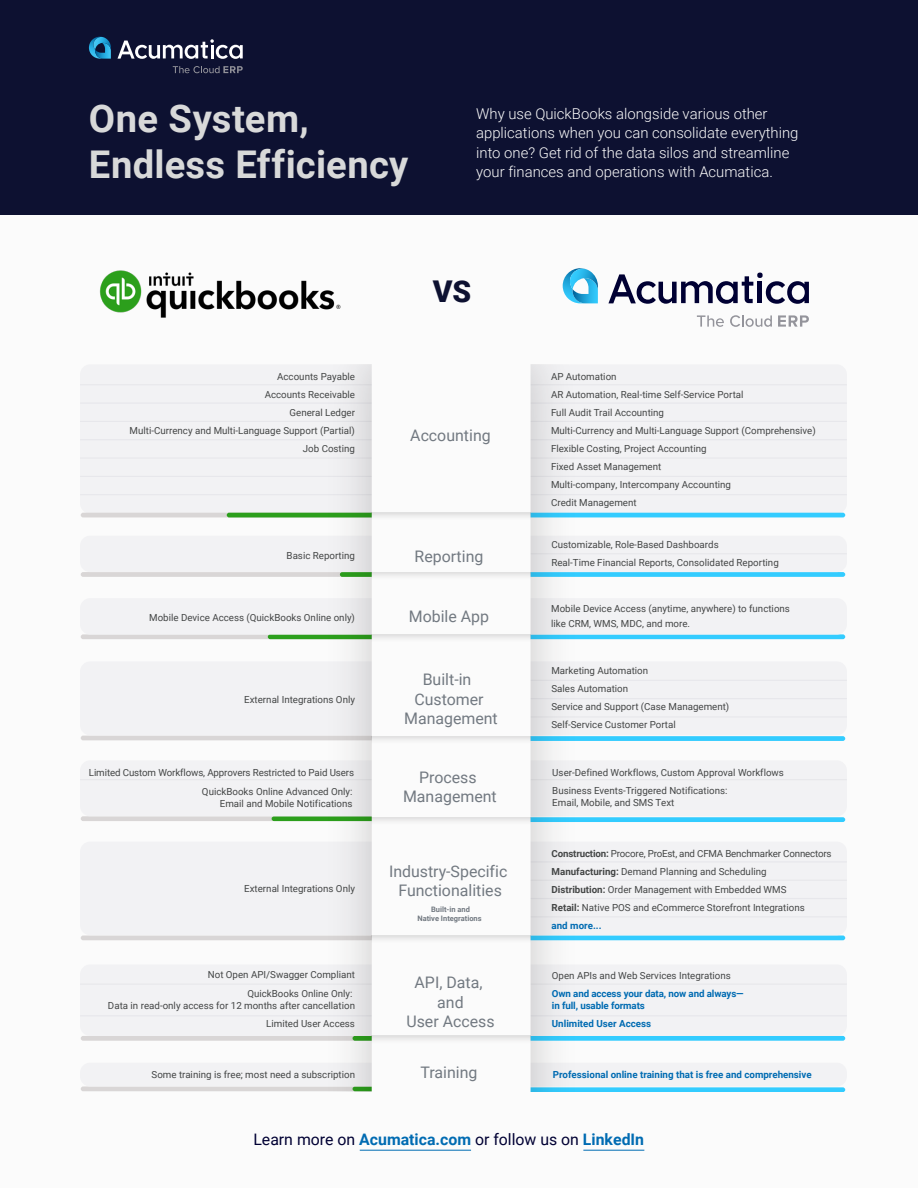
<style>
.page{position:relative;width:918px;height:1188px;background:#fff}
.page>*{position:absolute;margin:0;border:0;box-sizing:border-box;transform-origin:0 0}
.t1{font:700 38.25px/45.9px "Roboto";letter-spacing:.005em;color:#d8d9d9}
.t2{font:900 30px "Roboto";color:#0d1131}
.t3{font:15.9px/19px "Roboto";color:#727981;text-align:center}
.t4{font:15.9px "Roboto";color:#003}
.t5{font:300 14.85px/19.5px "Roboto";color:#fbfbfb}
.t6{font:9.75px/18px "Roboto";color:#444646}
.t7{font:700 9.75px/12px "Roboto";color:#006bb2}
.t8{font:700 7.5px/9px "Roboto";color:#727981;text-align:center}
.s1{font-weight:700}
.s2{font-weight:700;color:#006bb2}
</style>
<div class="page">
<div style="left:0;top:190px;width:918px;height:998px;background:#fbfbfb"></div>
<div style="left:80px;top:364px;width:767px;height:150px;background:#f2f2f4;border-radius:10px"></div>
<hr style="left:517px;top:513px;width:328px;height:4px;background:#3cf;border-radius:2px">
<svg style="left:81px;top:513px;width:147px;height:4px"></svg>
<hr style="left:227px;top:513px;width:207px;height:4px;background:#2c9f1c;border-radius:2px">
<div style="left:517px;top:572px;width:328px;height:5px;background:#3cf;border-radius:2px"></div>
<svg style="left:81px;top:572px;width:227px;height:5px"></svg>
<div style="left:517px;top:634px;width:328px;height:5px;background:#3cf;border-radius:2px"></div>
<svg style="left:81px;top:634px;width:188px;height:5px"></svg>
<div style="left:268px;top:634px;width:166px;height:5px;background:#2c9f1c;border-radius:2px"></div>
<svg style="left:81px;top:736px;width:227px;height:4px"></svg>
<svg style="left:81px;top:816px;width:192px;height:5px"></svg>
<div style="left:272px;top:816px;width:162px;height:5px;background:#2c9f1c;border-radius:2px"></div>
<svg style="left:81px;top:936px;width:227px;height:4px"></svg>
<svg style="left:81px;top:1036px;width:227px;height:5px"></svg>
<div style="left:517px;top:736px;width:328px;height:5px;background:#3cf;border-radius:2px"></div>
<div style="left:517px;top:817px;width:328px;height:5px;background:#3cf;border-radius:2px"></div>
<hr style="left:517px;top:936px;width:328px;height:4px;background:#3cf;border-radius:2px">
<div style="left:517px;top:1036px;width:328px;height:5px;background:#3cf;border-radius:2px"></div>
<div style="left:517px;top:1087px;width:328px;height:5px;background:#3cf;border-radius:2px"></div>
<svg style="left:81px;top:1086px;width:227px;height:5px"></svg>
<div style="left:80px;top:536px;width:767px;height:36px;background:#f2f2f4;border-radius:10px"></div>
<div style="left:80px;top:598px;width:767px;height:37px;background:#f2f2f4;border-radius:10px"></div>
<div style="left:80px;top:661px;width:767px;height:74px;background:#f2f2f4;border-radius:10px"></div>
<div style="left:80px;top:760px;width:767px;height:56px;background:#f2f2f4;border-radius:10px"></div>
<div style="left:80px;top:842px;width:767px;height:93px;background:#f2f2f4;border-radius:10px"></div>
<div style="left:80px;top:964px;width:767px;height:72px;background:#f2f2f4;border-radius:10px"></div>
<div style="left:80px;top:1063px;width:767px;height:23px;background:#f2f2f4;border-radius:10px"></div>
<hr style="left:80px;top:384px;width:767px;height:1px;background:#e7e7eb">
<hr style="left:80px;top:403px;width:767px;height:1px;background:#e7e7eb">
<hr style="left:80px;top:421px;width:767px;height:1px;background:#e7e7eb">
<hr style="left:80px;top:439px;width:767px;height:1px;background:#e7e7eb">
<hr style="left:80px;top:457px;width:767px;height:2px;background:#e7e7eb">
<hr style="left:80px;top:476px;width:767px;height:1px;background:#e7e7eb">
<hr style="left:80px;top:494px;width:767px;height:1px;background:#e7e7eb">
<hr style="left:424px;top:680px;width:423px;height:1px;background:#e7e7eb">
<hr style="left:424px;top:698px;width:423px;height:1px;background:#e7e7eb">
<hr style="left:424px;top:716px;width:423px;height:2px;background:#e7e7eb">
<hr style="left:80px;top:779px;width:767px;height:1px;background:#e7e7eb">
<hr style="left:391px;top:553px;width:456px;height:1px;background:#e7e7eb">
<hr style="left:439px;top:861px;width:408px;height:1px;background:#e7e7eb">
<hr style="left:439px;top:880px;width:408px;height:1px;background:#e7e7eb">
<hr style="left:439px;top:898px;width:408px;height:1px;background:#e7e7eb">
<hr style="left:439px;top:916px;width:408px;height:1px;background:#e7e7eb">
<hr style="left:80px;top:984px;width:767px;height:1px;background:#e7e7eb">
<hr style="left:80px;top:1015px;width:767px;height:1px;background:#e7e7eb">
<div style="left:0;top:0;width:918px;height:214px;background:#0d1131"></div>
<img style="left:308px;top:303px;width:287px;height:789px">
<div style="left:372px;top:364px;width:159px;height:728px;background:#fbfbfb"></div>
<div style="left:287px;top:288px;width:303px;height:76px;background:#fbfbfb"></div>
<div style="left:372px;top:513px;width:159px;height:18px;background:linear-gradient(to right,#f8f8f8,#f8f8f8)"></div>
<div style="left:372px;top:572px;width:159px;height:18px;background:linear-gradient(to right,#f7f7f7,#f8f7f7)"></div>
<svg style="left:372px;top:634px;width:159px;height:19px"></svg>
<svg style="left:372px;top:736px;width:159px;height:18px"></svg>
<svg style="left:372px;top:817px;width:159px;height:19px"></svg>
<div style="left:372px;top:936px;width:159px;height:18px;background:linear-gradient(to right,#f8f8f8,#f8f8f8)"></div>
<div style="left:372px;top:1036px;width:159px;height:18px;background:linear-gradient(to right,#f8f7f7,#f8f8f8)"></div>
<svg style="left:118px;top:39px;width:125px;height:20px"></svg>
<svg style="left:89px;top:37px;width:22px;height:22px"></svg>
<svg style="left:173px;top:66px;width:70px;height:7px"></svg>
<img style="left:99px;top:270px;width:242px;height:48px">
<svg style="left:608px;top:273px;width:201px;height:31px"></svg>
<svg style="left:563px;top:268px;width:35px;height:35px"></svg>
<svg style="left:778px;top:315px;width:31px;height:12px"></svg>
<svg style="left:697px;top:315px;width:27px;height:12px"></svg>
<svg style="left:730px;top:315px;width:42px;height:12px"></svg>
<hr style="left:360px;top:1150px;width:111px;height:1px;background:#006bb2">
<hr style="left:583px;top:1150px;width:61px;height:1px;background:#006bb2">
<h1 class="t1" style="left:89px;top:94px;width:321px">One System,<br>Endless Efficiency</h1>
<h3 class="t5" style="left:476px;top:103px;width:324px">Why use QuickBooks alongside various other applications when you can consolidate everything into one? Get rid of the data silos and streamline your finances and operations with Acumatica.</h3>
<p class="t6" style="left:130px;top:367px;width:227px;text-align:right">Accounts Payable<br>Accounts Receivable<br>General Ledger<br>Multi-Currency and Multi-Language Support (Partial)<br>Job Costing</p>
<h2 class="t2" style="left:433px;top:270px;width:40px">VS</h2>
<h3 class="t3" style="left:410px;top:425px;width:82px">Accounting</h3>
<p class="t6" style="left:287px;top:547px;width:70px">Basic Reporting</p>
<p class="t6" style="left:149px;top:608px;width:207px">Mobile Device Access (QuickBooks Online only)</p>
<p class="t6" style="left:244px;top:690px;width:112px">External Integrations Only</p>
<p class="t6" style="left:89px;top:763px;width:267px;line-height:18.8px;text-align:right">Limited Custom Workflows, Approvers Restricted to Paid Users<br>QuickBooks Online Advanced Only:</p>
<p class="t6" style="left:220px;top:794px;width:134px">Email and Mobile Notifications</p>
<p class="t6" style="left:244px;top:879px;width:112px">External Integrations Only</p>
<p class="t6" style="left:208px;top:965px;width:149px">Not Open API/Swagger Compliant</p>
<p class="t6" style="left:108px;top:987px;width:249px;line-height:12px;text-align:right">QuickBooks Online Only:<br>Data in read-only access for 12 months after cancellation</p>
<p class="t6" style="left:266px;top:1015px;width:90px">Limited User Access</p>
<p class="t6" style="left:152px;top:1065px;width:205px">Some training is free; most need a subscription</p>
<h3 class="t3" style="left:415px;top:546px;width:70px">Reporting</h3>
<h3 class="t3" style="left:409px;top:606px;width:82px">Mobile App</h3>
<h3 class="t3" style="left:404px;top:670px;width:95px">Built-in<br>Customer<br>Management</h3>
<h3 class="t3" style="left:403px;top:767px;width:95px">Process<br>Management</h3>
<h3 class="t3" style="left:389px;top:862px;width:120px">Industry-Specific<br>Functionalities</h3>
<p class="t8" style="left:417px;top:905px;width:66px">Built-in and<br>Native Integrations</p>
<h3 class="t3" style="left:406px;top:973px;width:90px">API, Data, and<br>User Access</h3>
<h3 class="t3" style="left:421px;top:1062px;width:58px">Training</h3>
<p class="t6" style="left:551px;top:367px;width:266px">AP Automation<br>AR Automation, Real-time Self-Service Portal<br>Full Audit Trail Accounting<br>Multi-Currency and Multi-Language Support (Comprehensive)<br>Flexible Costing, Project Accounting<br>Fixed Asset Management<br>Multi-company, Intercompany Accounting<br>Credit Management</p>
<p class="t6" style="left:551px;top:535px;width:229px">Customizable, Role-Based Dashboards<br>Real-Time Financial Reports, Consolidated Reporting</p>
<p class="t6" style="left:551px;top:601px;width:240px;line-height:14.2px">Mobile Device Access (anytime, anywhere) to functions like CRM, WMS, MDC, and more.</p>
<p class="t6" style="left:551px;top:661px;width:179px">Marketing Automation<br>Sales Automation<br>Service and Support (Case Management)<br>Self-Service Customer Portal</p>
<p class="t6" style="left:552px;top:763px;width:233px">User-Defined Workflows, Custom Approval Workflows<br>Business Events-Triggered Notifications:</p>
<p class="t6" style="left:552px;top:793px;width:124px">Email, Mobile, and SMS Text</p>
<p class="t6" style="left:552px;top:844px;width:282px"><span class="s1">Construction:</span> Procore, ProEst, and CFMA Benchmarker Connectors <span class="s1">Manufacturing:</span> Demand Planning and Scheduling<br><span class="s1">Distribution:</span> Order Management with Embedded WMS<br><span class="s1">Retail:</span> Native POS and eCommerce Storefront Integrations<br><span class="s2">and more...</span></p>
<p class="t6" style="left:552px;top:966px;width:180px">Open APIs and Web Services Integrations</p>
<p class="t7" style="left:552px;top:987px;width:193px">Own and access your data, now and always— in full, usable formats</p>
<p class="t7" style="left:552px;top:1017px;width:101px">Unlimited User Access</p>
<p class="t7" style="left:553px;top:1068px;width:260px">Professional online training that is free and comprehensive</p>
<h3 class="t4" style="left:253px;top:1128px;width:392px">Learn more on <span class="s2">Acumatica.com</span> or follow us on <span class="s2">LinkedIn</span></h3>
</div>
